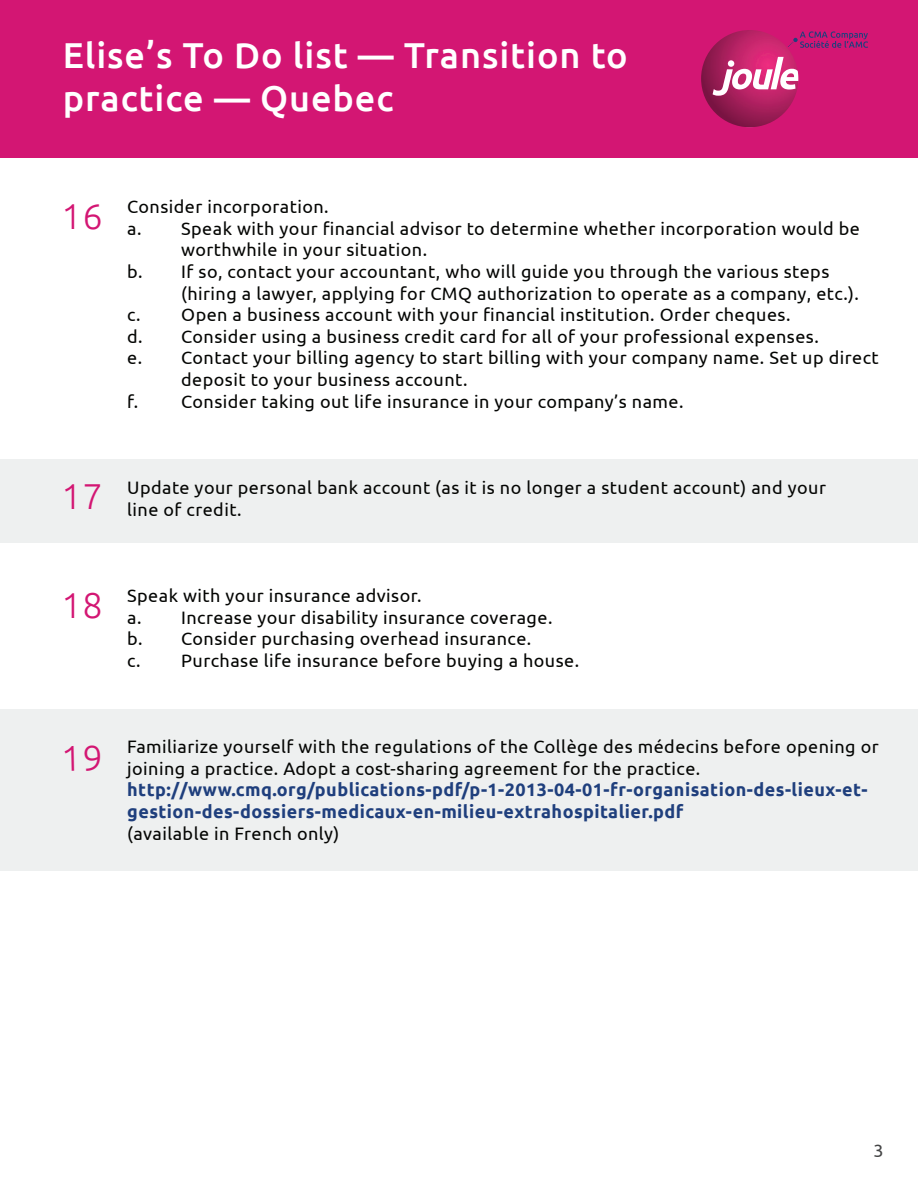
<style>
.page{position:relative;width:918px;height:1188px;background:#fff}
.page>*{position:absolute;margin:0;border:0;box-sizing:border-box;transform-origin:0 0}
.t1{font:500 36px/43.2px "Ubuntu";letter-spacing:.025em;color:#fff}
.t2{font:300 36px "Ubuntu";color:#d31673}
.t3{font:18px/21.6px "Ubuntu";letter-spacing:.025em;color:#040503}
.t4{font:700 18px/21.6px "Ubuntu";letter-spacing:.025em;color:#1f3f7d}
.t5{font:18px "Ubuntu";color:#434445}
</style>
<div class="page">
<div style="left:0;top:459px;width:918px;height:84px;background:#eef0f0"></div>
<div style="left:0;top:710px;width:918px;height:162px;background:#eef0f0"></div>
<div style="left:0;top:0;width:917px;height:158px;background:#d31673"></div>
<svg style="left:799px;top:31px;width:69px;height:17px"></svg>
<img style="left:701px;top:30px;width:97px;height:97px">
<svg style="left:713px;top:57px;width:85px;height:39px;background:#d66e9c"></svg>
<h1 class="t1" style="left:63px;top:33px;width:566px">Elise’s To Do list — Transition to practice — Quebec</h1>
<h1 class="t2" style="left:61px;top:194px;width:43px">16</h1>
<p class="t3" style="left:127px;top:195px;width:203px">Consider incorporation.</p>
<p class="t3" style="left:127px;top:217px;width:734px">a. Speak with your financial advisor to determine whether incorporation would be</p>
<p class="t3" style="left:181px;top:239px;width:247px">worthwhile in your situation.</p>
<p class="t3" style="left:127px;top:260px;width:704px">b. If so, contact your accountant, who will guide you through the various steps</p>
<p class="t3" style="left:181px;top:282px;width:679px">(hiring a lawyer, applying for CMQ authorization to operate as a company, etc.).</p>
<p class="t3" style="left:127px;top:303px;width:665px">c. Open a business account with your financial institution. Order cheques.</p>
<p class="t3" style="left:127px;top:325px;width:693px">d. Consider using a business credit card for all of your professional expenses.</p>
<p class="t3" style="left:127px;top:347px;width:753px">e. Contact your billing agency to start billing with your company name. Set up direct</p>
<p class="t3" style="left:181px;top:368px;width:288px">deposit to your business account.</p>
<p class="t3" style="left:127px;top:390px;width:558px">f. Consider taking out life insurance in your company’s name.</p>
<h1 class="t2" style="left:61px;top:475px;width:43px">17</h1>
<p class="t3" style="left:127px;top:476px;width:700px">Update your personal bank account (as it is no longer a student account) and your line of credit.</p>
<h1 class="t2" style="left:61px;top:584px;width:43px">18</h1>
<p class="t3" style="left:127px;top:584px;width:453px">Speak with your insurance advisor.<br>a. Increase your disability insurance coverage.<br>b. Consider purchasing overhead insurance.<br>c. Purchase life insurance before buying a house.</p>
<p class="t3" style="left:127px;top:735px;width:753px">Familiarize yourself with the regulations of the Collège des médecins before opening or joining a practice. Adopt a cost-sharing agreement for the practice.</p>
<p class="t4" style="left:127px;top:779px;width:742px">http://www.cmq.org/publications-pdf/p-1-2013-04-01-fr-organisation-des-lieux-et&shy;gestion-des-dossiers-medicaux-en-milieu-extrahospitalier.pdf</p>
<p class="t3" style="left:127px;top:822px;width:214px">(available in French only)</p>
<p class="t5" style="left:874px;top:1140px;width:12px">3</p>
</div>
